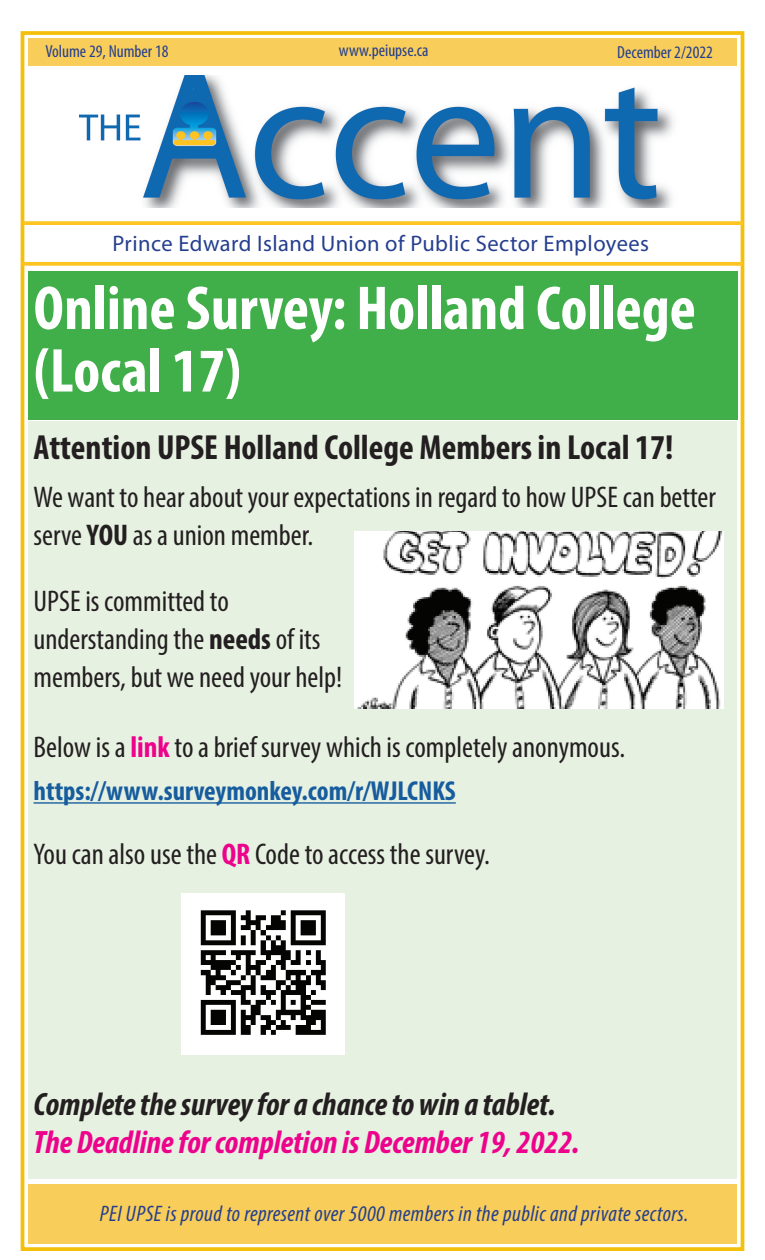
<style>
.page{position:relative;width:765px;height:1260px;background:#fff}
.page>*{position:absolute;margin:0;border:0;box-sizing:border-box;transform-origin:0 0}
.t1{font:700 condensed 62.5px/62.5px "Myriad Pro";color:#fff}
.t2{font:700 condensed 35px "Myriad Pro";color:#231f20}
.t3{font:italic 700 condensed 32.5px "Myriad Pro";color:#ed028c}
.t4{font:italic 700 condensed 32.5px "Myriad Pro";color:#231f20}
.t5{font:condensed 30px/38px "Myriad Pro";color:#231f20}
.t6{font:700 condensed 27.5px "Myriad Pro";color:#175d9e}
.t7{font:italic condensed 22.5px "Myriad Pro";letter-spacing:.02em;color:#253f8e}
.t8{font:22.5px "Myriad Pro";letter-spacing:.02em;color:#253f8e}
.t9{font:condensed 17.5px "Myriad Pro";color:#253f8e}
.s1{font-weight:700}
.s2{font-weight:700;color:#ed028c}
</style>
<div class="page">
<div style="left:21px;top:31px;width:723px;height:1220px;border:4px solid #f5c00b"></div>
<div style="left:28px;top:38px;width:709px;height:28px;background:#f8cd59"></div>
<svg style="left:23px;top:221px;width:720px;height:4px;background:#fdc72f"></svg>
<svg style="left:22px;top:262px;width:720px;height:4px;background:#fdc731"></svg>
<img style="left:80px;top:75px;width:594px;height:133px">
<div style="left:28px;top:1184px;width:709px;height:60px;background:#f8cd59"></div>
<div style="left:28px;top:421px;width:709px;height:758px;background:#e7f1e2"></div>
<hr style="left:34px;top:802px;width:422px;height:2px;background:#175d9e">
<div style="left:28px;top:271px;width:709px;height:148px;background:#40ae49"></div>
<img style="left:355px;top:531px;width:368px;height:177px">
<img style="left:182px;top:893px;width:163px;height:162px">
<p class="t9" style="left:45px;top:41px;width:125px">Volume 29, Number 18</p>
<p class="t9" style="left:339px;top:39px;width:91px">www.peiupse.ca</p>
<p class="t9" style="left:617px;top:42px;width:97px">December 2/2022</p>
<p class="t8" style="left:112px;top:230px;width:538px">Prince Edward Island Union of Public Sector Employees</p>
<h1 class="t1" style="left:34px;top:276px;width:664px">Online Survey: Holland College (Local 17)</h1>
<p class="t2" style="left:34px;top:425px;width:641px">Attention UPSE Holland College Members in Local 17!</p>
<p class="t5" style="left:34px;top:477px;width:684px">We want to hear about your expectations in regard to how UPSE can better serve <span class="s1">YOU</span> as a union member.</p>
<p class="t5" style="left:34px;top:581px;width:310px">UPSE is committed to understanding the <span class="s1">needs</span> of its members, but we need your help!</p>
<p class="t5" style="left:34px;top:728px;width:593px">Below is a <span class="s2">link</span> to a brief survey which is completely anonymous.</p>
<p class="t6" style="left:34px;top:774px;width:424px">https://www.surveymonkey.com/r/WJLCNKS</p>
<p class="t5" style="left:34px;top:834px;width:458px">You can also use the <span class="s2">QR</span> Code to access the survey.</p>
<p class="t4" style="left:34px;top:1084px;width:524px">Complete the survey for a chance to win a tablet.</p>
<p class="t3" style="left:34px;top:1122px;width:548px">The Deadline for completion is December 19, 2022.</p>
<p class="t7" style="left:100px;top:1200px;width:590px">PEI UPSE is proud to represent over 5000 members in the public and private sectors.</p>
</div>
